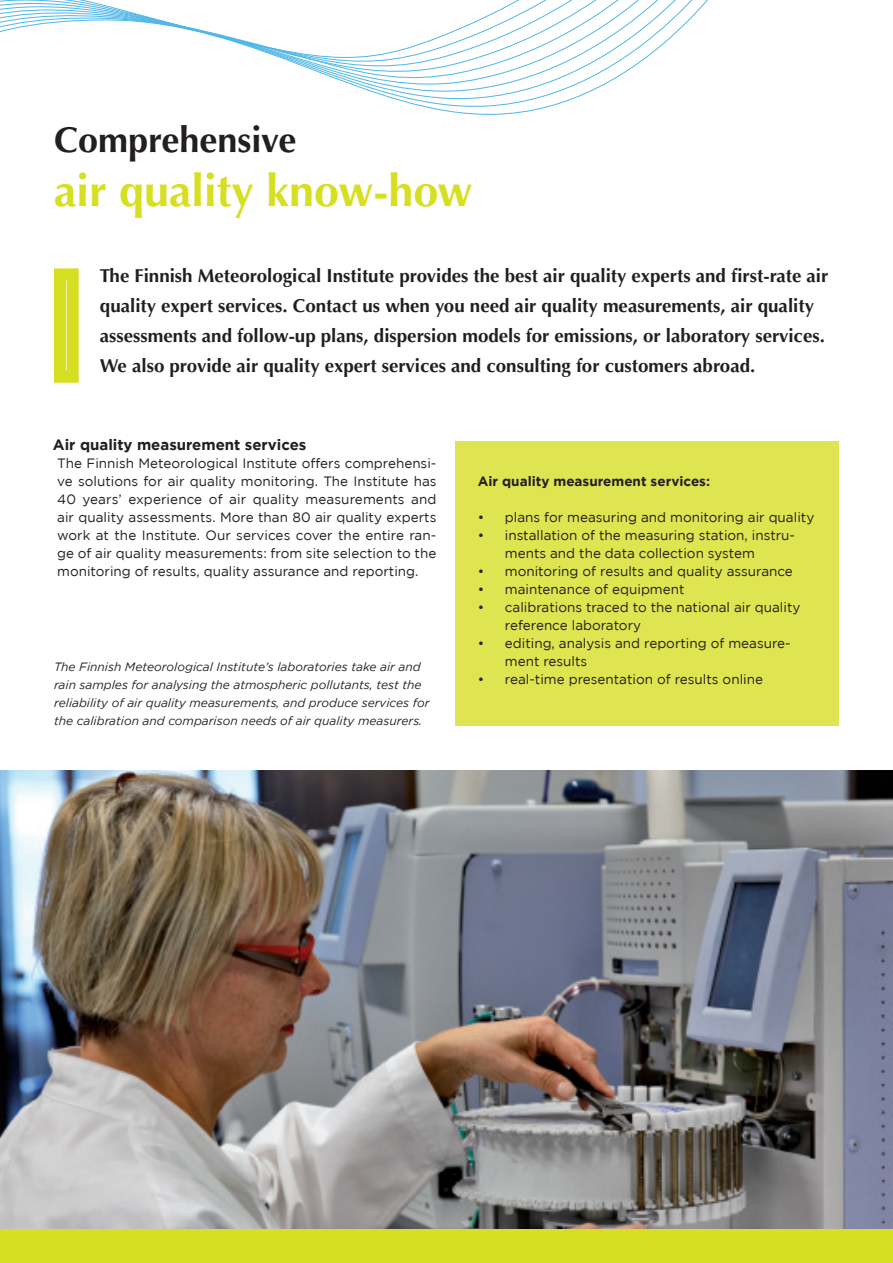
<style>
.page{position:relative;width:893px;height:1263px;background:#fff}
.page>*{position:absolute;margin:0;border:0;box-sizing:border-box;transform-origin:0 0}
.t1{font:700 45px "Optima LT Std";color:#d6df21}
.t2{font:700 36px "Optima LT Std";color:#231f20}
.Ingressi{font:700 18.75px/30px "Optima";color:#231f20}
.Väliotsikko{font:700 15px "Gotham";color:#231f20}
.Leipis__Mammy{font:13.5px/18px "Gotham";color:#231f20}
.Leipis__Mammy-2{font:700 13.5px "Gotham";color:#231f20}
.Kuvateksti{font:italic 12px/18px "Gotham";color:#231f20}
</style>
<div class="page">
<div style="left:0;top:1229px;width:893px;height:34px;background:#d6df21"></div>
<img style="left:0;top:770px;width:893px;height:459px">
<div style="left:455px;top:441px;width:384px;height:285px;background:#dee550"></div>
<div style="left:54px;top:268px;width:25px;height:115px;border:12px solid #d6df21"></div>
<svg style="left:0;top:0;width:708px;height:115px"></svg>
<p class="t2" style="left:54px;top:119px;width:244px">Comprehensive</p>
<p class="t1" style="left:54px;top:164px;width:420px">air quality know-how</p>
<p class="Ingressi" style="left:100px;top:261px;width:730px">The Finnish Meteorological Institute provides the best air quality experts and first-rate air quality expert services. Contact us when you need air quality measurements, air quality assessments and follow-up plans, dispersion models for emissions, or laboratory services.<br>We also provide air quality expert services and consulting for customers abroad.</p>
<p class="Väliotsikko" style="left:53px;top:436px;width:255px">Air quality measurement services</p>
<p class="Leipis__Mammy" style="left:57px;top:454px;width:381px;text-align:justify">The Finnish Meteorological Institute offers comprehensi&shy;ve solutions for air quality monitoring. The Institute has 40 years’ experience of air quality measurements and air quality assessments. More than 80 air quality experts work at the Institute. Our services cover the entire ran&shy;ge of air quality measurements: from site selection to the monitoring of results, quality assurance and reporting.</p>
<p class="Kuvateksti" style="left:54px;top:658px;width:377px">The Finnish Meteorological Institute’s laboratories take air and rain samples for analysing the atmospheric pollutants, test the reliability of air quality measurements, and produce services for the calibration and comparison needs of air quality measurers.</p>
<p class="Leipis__Mammy-2" style="left:478px;top:473px;width:234px">Air quality measurement services:</p>
<p class="Leipis__Mammy" style="left:478px;top:508px;width:338px">• plans for measuring and monitoring air quality</p>
<p class="Leipis__Mammy" style="left:505px;top:526px;width:292px;text-indent:-27px">• installation of the measuring station, instru&shy;ments and the data collection system</p>
<p class="Leipis__Mammy" style="left:478px;top:562px;width:317px">• monitoring of results and quality assurance</p>
<p class="Leipis__Mammy" style="left:478px;top:580px;width:208px">• maintenance of equipment</p>
<p class="Leipis__Mammy" style="left:505px;top:598px;width:297px;text-indent:-27px">• calibrations traced to the national air quality reference laboratory</p>
<p class="Leipis__Mammy" style="left:505px;top:634px;width:287px;text-indent:-27px">• editing, analysis and reporting of measure&shy;ment results</p>
<p class="Leipis__Mammy" style="left:478px;top:670px;width:287px">• real-time presentation of results online</p>
</div>
